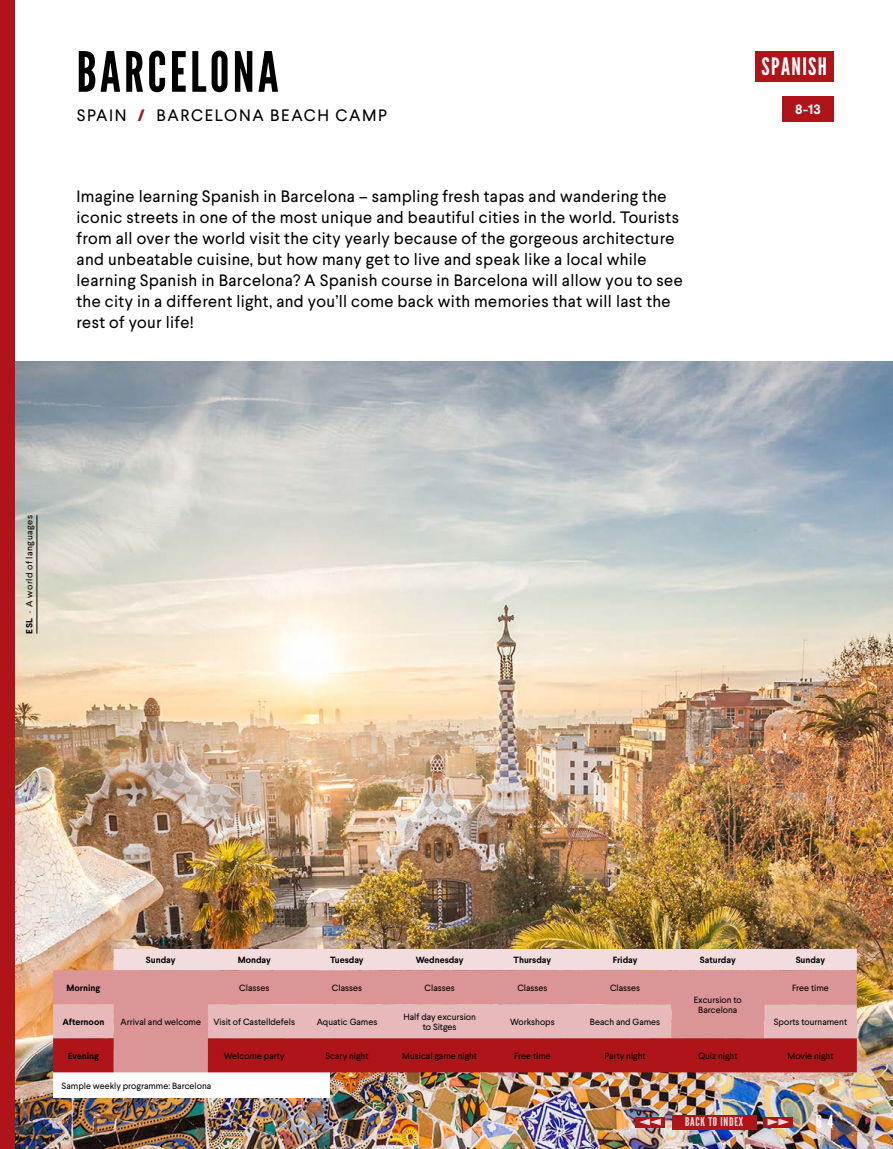
<style>
.page{position:relative;width:893px;height:1149px;background:#fff}
.page>*{position:absolute;margin:0;border:0;box-sizing:border-box;transform-origin:0 0}
.t1{font:55.35px "League Gothic";letter-spacing:.06em;color:#000}
.t2{font:24px "League Gothic";letter-spacing:.06em;color:#fff}
.t3{font:18px "League Gothic";color:#fff}
.t4{font:16.5px/21px "Larsseit";letter-spacing:.02em;color:#000}
.t5{font:16.5px "Larsseit";letter-spacing:.1em;color:#000}
.t6{font:700 13.5px "Larsseit";color:#fff}
.t7{font:12.15px "League Gothic";letter-spacing:.06em;color:#f5dcdc}
.t8{font:9px/10.2px "Larsseit";color:#000;text-align:center}
.t9{font:700 9px "Larsseit";letter-spacing:-.005em;color:#000}
.t10{font:9px "Larsseit";letter-spacing:.045em;color:#000}
.s1{font-weight:800;color:#af1419}
.s2{font-weight:700}
</style>
<div class="page">
<img style="left:15px;top:361px;width:878px;height:787px">
<div style="left:782px;top:96px;width:51px;height:25px;background:#af1419"></div>
<div style="left:764px;top:1116px;width:29px;height:10px;background:#af1419"></div>
<svg style="left:767px;top:1118px;width:22px;height:7px"></svg>
<div style="left:672px;top:1114px;width:84px;height:14px;background:#af1419"></div>
<div style="left:635px;top:1116px;width:30px;height:10px;background:#af1419"></div>
<svg style="left:639px;top:1118px;width:22px;height:7px"></svg>
<div style="left:755px;top:51px;width:78px;height:30px;background:#af1419"></div>
<div style="left:53px;top:1071px;width:277px;height:26px;background:#fff"></div>
<div style="left:114px;top:948px;width:743px;height:21px;background:#f3dcdd"></div>
<div style="left:53px;top:969px;width:804px;height:34px;background:#db9597"></div>
<svg style="left:53px;top:1003px;width:804px;height:68px;background:#cc6c6e"></svg>
<div style="left:0;top:0;width:15px;height:1148px;background:#af1419"></div>
<hr style="left:37px;top:515px;width:1px;height:118px;background:#000">
<h1 class="t1" style="left:77px;top:39px;width:204px">BARCELONA</h1>
<p class="t5" style="left:77px;top:105px;width:312px">SPAIN <span class="s1">/</span> BARCELONA BEACH CAMP</p>
<p class="t4" style="left:77px;top:185px;width:608px">Imagine learning Spanish in Barcelona – sampling fresh tapas and wandering the iconic streets in one of the most unique and beautiful cities in the world. Tourists from all over the world visit the city yearly because of the gorgeous architecture and unbeatable cuisine, but how many get to live and speak like a local while learning Spanish in Barcelona? A Spanish course in Barcelona will allow you to see the city in a different light, and you’ll come back with memories that will last the rest of your life!</p>
<p class="t10" style="left:24px;top:633px;width:120px;rotate:-90deg"><span class="s2">ESL</span> · A world of languages</p>
<h2 class="t2" style="left:761px;top:52px;width:67px">SPANISH</h2>
<p class="t6" style="left:795px;top:100px;width:27px">8-13</p>
<p class="t9" style="left:67px;top:981px;width:35px">Morning</p>
<p class="t9" style="left:146px;top:953px;width:31px">Sunday</p>
<p class="t9" style="left:238px;top:953px;width:35px">Monday</p>
<p class="t9" style="left:330px;top:953px;width:35px">Tuesday</p>
<p class="t9" style="left:416px;top:953px;width:49px">Wednesday</p>
<p class="t9" style="left:514px;top:953px;width:39px">Thursday</p>
<p class="t9" style="left:613px;top:953px;width:26px">Friday</p>
<p class="t9" style="left:700px;top:953px;width:37px">Saturday</p>
<p class="t9" style="left:796px;top:953px;width:31px">Sunday</p>
<p class="t8" style="left:239px;top:982px;width:32px">Classes</p>
<p class="t8" style="left:332px;top:982px;width:32px">Classes</p>
<p class="t8" style="left:425px;top:982px;width:32px">Classes</p>
<p class="t8" style="left:517px;top:982px;width:32px">Classes</p>
<p class="t8" style="left:610px;top:982px;width:32px">Classes</p>
<p class="t8" style="left:792px;top:982px;width:38px">Free time</p>
<p class="t8" style="left:694px;top:994px;width:50px">Excursion to<br>Barcelona</p>
<p class="t9" style="left:62px;top:1015px;width:43px">Afternoon</p>
<p class="t8" style="left:213px;top:1016px;width:83px">Visit of Castelldefels</p>
<p class="t8" style="left:317px;top:1016px;width:62px">Aquatic Games</p>
<p class="t8" style="left:403px;top:1011px;width:74px">Half day excursion to Sitges</p>
<p class="t8" style="left:510px;top:1016px;width:46px">Workshops</p>
<p class="t8" style="left:590px;top:1016px;width:72px">Beach and Games</p>
<p class="t8" style="left:774px;top:1016px;width:75px">Sports tournament</p>
<p class="t9" style="left:68px;top:1049px;width:33px">Evening</p>
<p class="t8" style="left:224px;top:1050px;width:62px">Welcome party</p>
<p class="t8" style="left:325px;top:1050px;width:45px">Scary night</p>
<p class="t8" style="left:402px;top:1050px;width:76px">Musical game night</p>
<p class="t8" style="left:514px;top:1050px;width:38px">Free time</p>
<p class="t8" style="left:604px;top:1050px;width:43px">Party night</p>
<p class="t8" style="left:698px;top:1050px;width:41px">Quiz night</p>
<p class="t8" style="left:787px;top:1050px;width:47px">Movie night</p>
<p class="t8" style="left:120px;top:1016px;width:82px">Arrival and welcome</p>
<p class="t8" style="left:62px;top:1079px;width:151px">Sample weekly programme: Barcelona</p>
<p class="t7" style="left:685px;top:1114px;width:60px">BACK TO INDEX</p>
<p class="t3" style="left:816px;top:1110px;width:19px">6 4</p>
</div>
